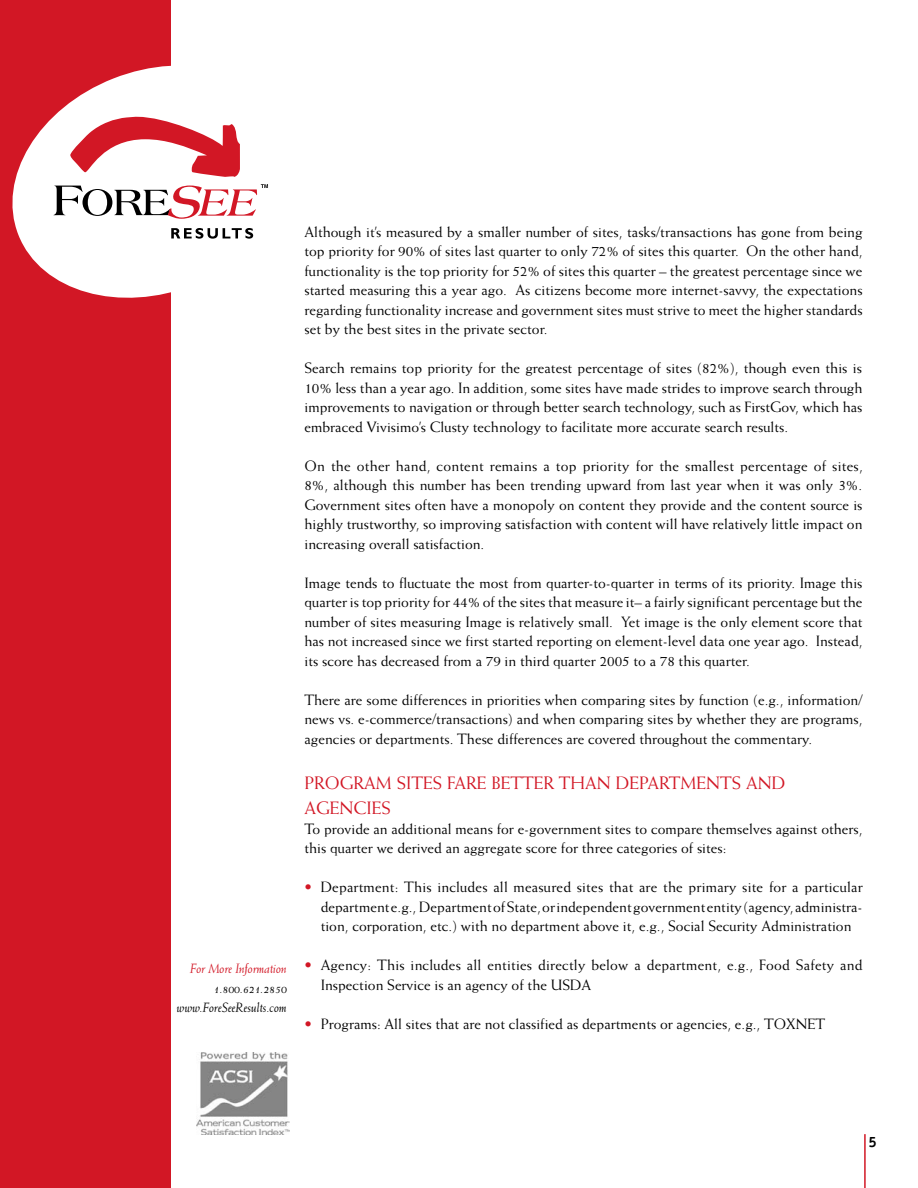
<style>
.page{position:relative;width:918px;height:1188px;background:#fff}
.page>*{position:absolute;margin:0;border:0;box-sizing:border-box;transform-origin:0 0}
.t1{font:18px/25.5px "Weiss";color:#d21725}
.t2{font:15px/19.5px "Weiss";color:#000;text-align:justify}
.t3{font:italic 13.5px/19.5px "Weiss";letter-spacing:-.01em;color:#000;text-align:right}
.t4{font:italic 13.5px "Weiss";letter-spacing:-.01em;color:#d21725}
.s1{color:#d21725}
</style>
<div class="page">
<div style="left:0;top:0;width:171px;height:1188px;background:#d21725"></div>
<svg style="left:12px;top:65px;width:242px;height:233px;fill:#fff"></svg>
<img style="left:196px;top:1052px;width:94px;height:82px">
<hr style="left:864px;top:1134px;width:2px;height:54px;background:#d21725">
<svg style="left:54px;top:184px;width:214px;height:35px"></svg>
<svg style="left:171px;top:228px;width:82px;height:11px"></svg>
<svg style="left:70px;top:117px;width:170px;height:60px"></svg>
<p class="t4" style="left:190px;top:961px;width:99px">For More Information</p>
<p class="t3" style="left:177px;top:978px;width:112px">1.800.621.2850 www.ForeSeeResults.com</p>
<p class="t2" style="left:304px;top:221px;width:560px">Although it’s measured by a smaller number of sites, tasks/transactions has gone from being top priority for 90% of sites last quarter to only 72% of sites this quarter. On the other hand, functionality is the top priority for 52% of sites this quarter – the greatest percentage since we started measuring this a year ago. As citizens become more internet-savvy, the expectations regarding functionality increase and government sites must strive to meet the higher standards set by the best sites in the private sector.</p>
<p class="t2" style="left:304px;top:358px;width:560px">Search remains top priority for the greatest percentage of sites (82%), though even this is 10% less than a year ago. In addition, some sites have made strides to improve search through improvements to navigation or through better search technology, such as FirstGov, which has embraced Vivisimo’s Clusty technology to facilitate more accurate search results.</p>
<p class="t2" style="left:304px;top:455px;width:560px">On the other hand, content remains a top priority for the smallest percentage of sites, 8%, although this number has been trending upward from last year when it was only 3%.<br>Government sites often have a monopoly on content they provide and the content source is highly trustworthy, so improving satisfaction with content will have relatively little impact on increasing overall satisfaction.</p>
<p class="t2" style="left:304px;top:572px;width:560px">Image tends to fluctuate the most from quarter-to-quarter in terms of its priority. Image this quarter is top priority for 44% of the sites that measure it– a fairly significant percentage but the number of sites measuring Image is relatively small. Yet image is the only element score that has not increased since we first started reporting on element-level data one year ago. Instead, its score has decreased from a 79 in third quarter 2005 to a 78 this quarter.</p>
<p class="t2" style="left:304px;top:689px;width:560px">There are some differences in priorities when comparing sites by function (e.g., information/ news vs. e-commerce/transactions) and when comparing sites by whether they are programs, agencies or departments. These differences are covered throughout the commentary.</p>
<p class="t1" style="left:304px;top:769px;width:483px">PROGRAM SITES FARE BETTER THAN DEPARTMENTS AND<br>AGENCIES</p>
<p class="t2" style="left:304px;top:818px;width:560px">To provide an additional means for e-government sites to compare themselves against others, this quarter we derived an aggregate score for three categories of sites:</p>
<p class="t2" style="left:321px;top:877px;width:544px;text-indent:-16px"><span class="s1">•</span> Department: This includes all measured sites that are the primary site for a particular department e.g., Department of State, or independent government entity (agency, administra&shy;tion, corporation, etc.) with no department above it, e.g., Social Security Administration</p>
<p class="t2" style="left:321px;top:955px;width:543px;text-indent:-16px"><span class="s1">•</span> Agency: This includes all entities directly below a department, e.g., Food Safety and<br>Inspection Service is an agency of the USDA</p>
<p class="t2" style="left:304px;top:1013px;width:522px"><span class="s1">•</span> Programs: All sites that are not classified as departments or agencies, e.g., TOXNET</p>
</div>
